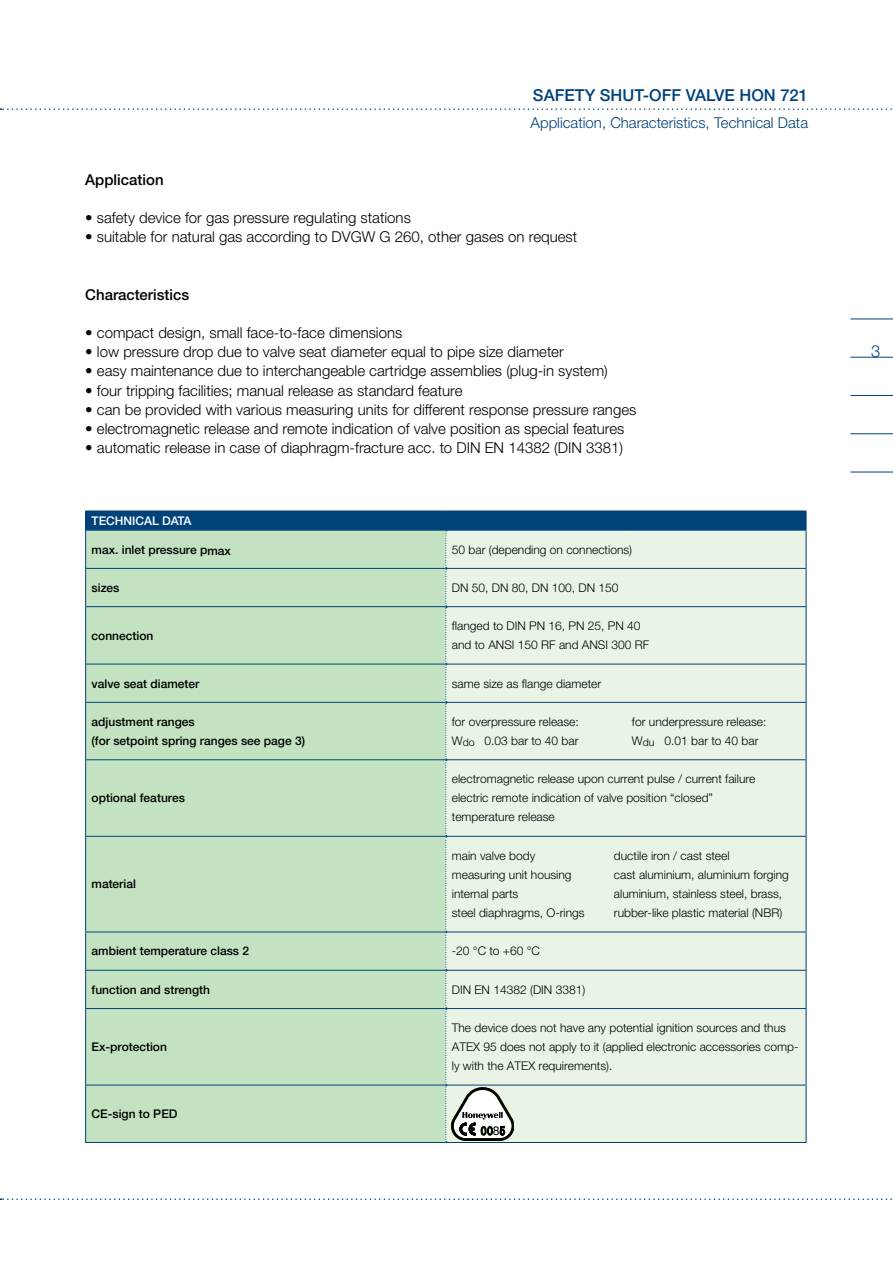
<style>
.page{position:relative;width:893px;height:1263px;background:#fff}
.page>*{position:absolute;margin:0;border:0;box-sizing:border-box;transform-origin:0 0}
.t1{font:500 16.5px "Helvetica Neue LTW1 G";color:#00427a}
.t2{font:300 16.5px "Helvetica Neue LTW1 G";color:#00427a}
.t3{font:300 15px "Helvetica Neue LTW1 G";color:#000}
.t4{font:300 15px "Helvetica Neue LTW1 G";color:#00427a}
.t5{font:500 15px "Helvetica Neue LTW1 G";color:#000}
.t6{font:12.15px "Helvetica Neue LTW1 G";color:#000}
.t7{font:300 12px/19.2px "Helvetica Neue LTW1 G";color:#000}
.t8{font:500 12px/19.2px "Helvetica Neue LTW1 G";color:#000}
.t9{font:500 12px "Helvetica Neue LTW1 G";color:#fff}
</style>
<div class="page">
<hr style="left:850px;top:319px;width:43px;height:1px;background:#00427a">
<hr style="left:850px;top:357px;width:43px;height:1px;background:#00427a">
<hr style="left:850px;top:395px;width:43px;height:1px;background:#00427a">
<hr style="left:850px;top:433px;width:43px;height:1px;background:#00427a">
<hr style="left:850px;top:472px;width:43px;height:1px;background:#00427a">
<svg style="left:0;top:108px;width:892px;height:2px"></svg>
<svg style="left:0;top:1198px;width:892px;height:2px"></svg>
<div style="left:86px;top:511px;width:720px;height:19px;background:#00427a"></div>
<div style="left:86px;top:531px;width:359px;height:611px;background:#c3e2c1"></div>
<div style="left:516px;top:531px;width:290px;height:611px;background:#e9f4e7"></div>
<svg style="left:85px;top:511px;width:1px;height:19px"></svg>
<svg style="left:806px;top:511px;width:1px;height:19px"></svg>
<hr style="left:85px;top:530px;width:361px;height:1px;background:#00427a">
<hr style="left:85px;top:530px;width:1px;height:38px;background:#00427a">
<hr style="left:446px;top:530px;width:180px;height:1px;background:#00427a">
<hr style="left:626px;top:530px;width:180px;height:1px;background:#00427a">
<hr style="left:806px;top:530px;width:1px;height:38px;background:#00427a">
<hr style="left:85px;top:568px;width:361px;height:1px;background:#00427a">
<hr style="left:85px;top:569px;width:1px;height:37px;background:#00427a">
<hr style="left:446px;top:568px;width:180px;height:1px;background:#00427a">
<hr style="left:626px;top:568px;width:180px;height:1px;background:#00427a">
<hr style="left:806px;top:569px;width:1px;height:37px;background:#00427a">
<hr style="left:85px;top:606px;width:361px;height:1px;background:#00427a">
<hr style="left:85px;top:607px;width:1px;height:57px;background:#00427a">
<hr style="left:446px;top:606px;width:180px;height:1px;background:#00427a">
<hr style="left:626px;top:606px;width:180px;height:1px;background:#00427a">
<hr style="left:806px;top:607px;width:1px;height:57px;background:#00427a">
<hr style="left:85px;top:664px;width:361px;height:1px;background:#00427a">
<hr style="left:85px;top:664px;width:1px;height:38px;background:#00427a">
<hr style="left:446px;top:664px;width:180px;height:1px;background:#00427a">
<hr style="left:626px;top:664px;width:180px;height:1px;background:#00427a">
<hr style="left:806px;top:664px;width:1px;height:38px;background:#00427a">
<hr style="left:85px;top:702px;width:361px;height:1px;background:#00427a">
<hr style="left:85px;top:703px;width:1px;height:56px;background:#00427a">
<hr style="left:446px;top:702px;width:180px;height:1px;background:#00427a">
<hr style="left:626px;top:702px;width:180px;height:1px;background:#00427a">
<hr style="left:806px;top:703px;width:1px;height:56px;background:#00427a">
<hr style="left:85px;top:759px;width:361px;height:1px;background:#00427a">
<hr style="left:85px;top:760px;width:1px;height:76px;background:#00427a">
<hr style="left:446px;top:759px;width:180px;height:1px;background:#00427a">
<hr style="left:626px;top:759px;width:180px;height:1px;background:#00427a">
<hr style="left:85px;top:836px;width:361px;height:1px;background:#00427a">
<hr style="left:85px;top:837px;width:1px;height:95px;background:#00427a">
<hr style="left:446px;top:836px;width:180px;height:1px;background:#00427a">
<hr style="left:626px;top:836px;width:180px;height:1px;background:#00427a">
<hr style="left:806px;top:837px;width:1px;height:95px;background:#00427a">
<hr style="left:85px;top:932px;width:361px;height:1px;background:#00427a">
<hr style="left:85px;top:932px;width:1px;height:38px;background:#00427a">
<hr style="left:446px;top:932px;width:180px;height:1px;background:#00427a">
<hr style="left:626px;top:932px;width:180px;height:1px;background:#00427a">
<hr style="left:806px;top:932px;width:1px;height:38px;background:#00427a">
<hr style="left:85px;top:970px;width:361px;height:1px;background:#00427a">
<hr style="left:85px;top:971px;width:1px;height:37px;background:#00427a">
<hr style="left:446px;top:970px;width:180px;height:1px;background:#00427a">
<hr style="left:626px;top:970px;width:180px;height:1px;background:#00427a">
<hr style="left:806px;top:971px;width:1px;height:37px;background:#00427a">
<hr style="left:85px;top:1008px;width:361px;height:1px;background:#00427a">
<hr style="left:85px;top:1009px;width:1px;height:76px;background:#00427a">
<hr style="left:446px;top:1008px;width:180px;height:1px;background:#00427a">
<hr style="left:626px;top:1008px;width:180px;height:1px;background:#00427a">
<hr style="left:806px;top:1009px;width:1px;height:76px;background:#00427a">
<hr style="left:85px;top:1085px;width:361px;height:1px;background:#00427a">
<hr style="left:85px;top:1085px;width:1px;height:57px;background:#00427a">
<hr style="left:446px;top:1085px;width:180px;height:1px;background:#00427a">
<hr style="left:626px;top:1085px;width:180px;height:1px;background:#00427a">
<hr style="left:806px;top:1085px;width:1px;height:57px;background:#00427a">
<hr style="left:806px;top:760px;width:1px;height:76px;background:#00427a">
<hr style="left:85px;top:1142px;width:361px;height:1px;background:#00427a">
<hr style="left:446px;top:1142px;width:180px;height:1px;background:#00427a">
<hr style="left:626px;top:1142px;width:180px;height:1px;background:#00427a">
<svg style="left:445px;top:530px;width:71px;height:612px;background:#dfeadf"></svg>
<h1 class="t1" style="left:533px;top:85px;width:276px">safety shut-off valve HO N 721</h1>
<p class="t4" style="left:531px;top:113px;width:279px">Application, Characteristics, Technical Data</p>
<p class="t5" style="left:85px;top:171px;width:80px">Application</p>
<p class="t3" style="left:85px;top:209px;width:327px">• safety device for gas pressure regulating stations</p>
<p class="t3" style="left:85px;top:228px;width:493px">• suitable for natural gas according to DVGW G 260, other gases on request</p>
<p class="t5" style="left:85px;top:285px;width:106px">Characteristics</p>
<p class="t3" style="left:85px;top:324px;width:319px">• compact design, small face-to-face dimensions</p>
<p class="t3" style="left:85px;top:343px;width:480px">• low pressure drop due to valve seat diameter equal to pipe size diameter</p>
<p class="t3" style="left:85px;top:362px;width:524px">• easy maintenance due to interchangeable cartridge assemblies (plug-in system)</p>
<p class="t3" style="left:85px;top:381px;width:379px">• four tripping facilities; manual release as standard feature</p>
<p class="t3" style="left:85px;top:400px;width:553px">• can be provided with various measuring units for different response pressure ranges</p>
<p class="t3" style="left:85px;top:419px;width:541px">• electromagnetic release and remote indication of valve position as special features</p>
<p class="t3" style="left:85px;top:438px;width:539px">• automatic release in case of diaphragm-fracture acc. to DIN EN 14382 (DIN 3381)</p>
<p class="t9" style="left:92px;top:513px;width:101px">technical data</p>
<p class="t8" style="left:92px;top:540px;width:141px">max. inlet pressure pmax</p>
<p class="t7" style="left:452px;top:540px;width:182px">50 bar (depending on connections)</p>
<p class="t8" style="left:92px;top:578px;width:29px">sizes</p>
<p class="t7" style="left:452px;top:578px;width:168px">DN 50, DN 80, DN 100, DN 150</p>
<p class="t8" style="left:92px;top:626px;width:63px">connection</p>
<p class="t7" style="left:452px;top:616px;width:199px">flanged to DIN PN 16, PN 25, PN 40 and to ANSI 150 RF and ANSI 300 RF</p>
<p class="t8" style="left:92px;top:674px;width:109px">valve seat diameter</p>
<p class="t7" style="left:452px;top:674px;width:151px">same size as flange diameter</p>
<p class="t8" style="left:92px;top:712px;width:215px">adjustment ranges<br>(for setpoint spring ranges see page 3)</p>
<p class="t7" style="left:452px;top:712px;width:128px">for overpressure release:<br>W<sub>do</sub> 0.03 bar to 40 bar</p>
<p class="t7" style="left:632px;top:712px;width:136px">for underpressure release:<br>W<sub>du</sub> 0.01 bar to 40 bar</p>
<p class="t8" style="left:92px;top:788px;width:95px">optional features</p>
<p class="t8" style="left:92px;top:874px;width:46px">material</p>
<p class="t7" style="left:452px;top:769px;width:305px">electromagnetic release upon current pulse / current failure electric remote indication of valve position “closed” temperature release</p>
<p class="t7" style="left:452px;top:846px;width:85px">main valve body</p>
<p class="t7" style="left:614px;top:846px;width:117px">ductile iron / cast steel</p>
<p class="t7" style="left:452px;top:865px;width:121px">measuring unit housing</p>
<p class="t7" style="left:614px;top:865px;width:176px">cast aluminium, aluminium forging</p>
<p class="t7" style="left:452px;top:884px;width:68px">internal parts</p>
<p class="t7" style="left:614px;top:884px;width:170px">aluminium, stainless steel, brass,</p>
<p class="t7" style="left:452px;top:903px;width:134px">steel diaphragms, O-rings</p>
<p class="t7" style="left:614px;top:903px;width:170px">rubber-like plastic material (NBR)</p>
<p class="t8" style="left:92px;top:941px;width:159px">ambient temperature class 2</p>
<p class="t7" style="left:452px;top:941px;width:90px">-20 °C to +60 °C</p>
<p class="t8" style="left:92px;top:980px;width:120px">function and strength</p>
<p class="t7" style="left:452px;top:980px;width:135px">DIN EN 14382 (DIN 3381)</p>
<p class="t8" style="left:92px;top:1037px;width:77px">Ex-protection</p>
<p class="t8" style="left:92px;top:1104px;width:71px">CE-sign to PED</p>
<p class="t7" style="left:452px;top:1018px;width:348px">The device does not have any potential ignition sources and thus<br>ATEX 95 does not apply to it (applied electronic accessories comp&shy;ly with the ATEX requirements).</p>
<p class="t6" style="left:493px;top:1123px;width:8px">8</p>
<h1 class="t2" style="left:871px;top:341px;width:11px">3</h1>
</div>
